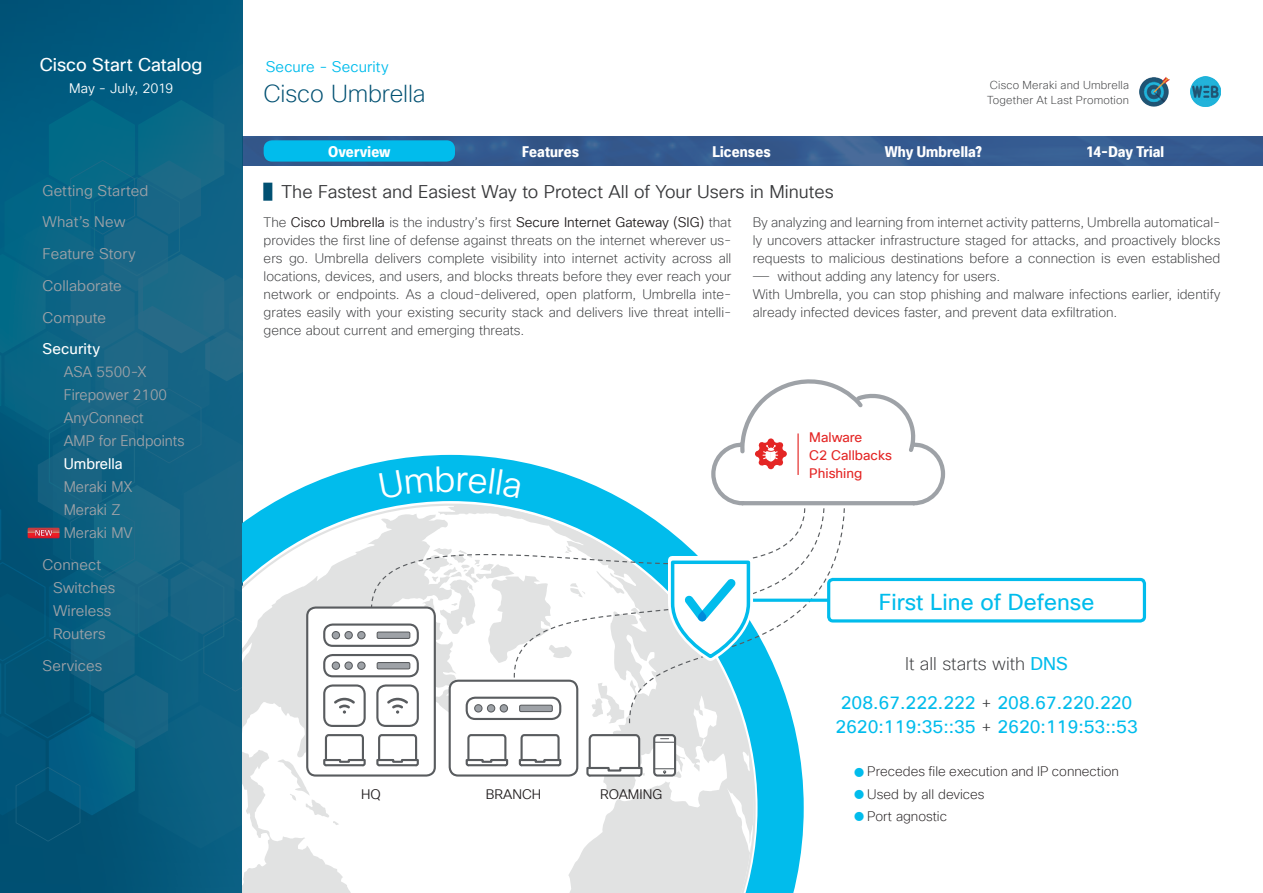
<style>
.page{position:relative;width:1263px;height:893px;background:#fff}
.page>*{position:absolute;margin:0;border:0;box-sizing:border-box;transform-origin:0 0}
.t1{font:200 24px "Cisco Sans TT";letter-spacing:-.005em;color:#015072}
.t2{font:22.5px "Cisco Sans TT";color:#01bcec}
.t3{font:18px/39px "Cisco Sans TT";color:#01bcec;text-align:center}
.t4{font:18px "Cisco Sans TT Light";color:#393a3c}
.t5{font:18px "Cisco Sans TT";letter-spacing:-.005em;color:#fff}
.t6{font:15px/31.7px "Cisco Sans TT Light";color:#9ea2a7}
.t7{font:15px/23px "Cisco Sans TT Light";color:#9ea2a7;scale:.95 1}
.t8{font:700 condensed 15px "Cisco Sans TT";letter-spacing:.01em;color:#fff}
.t9{font:15px "Cisco Sans TT Light";letter-spacing:.005em;color:#01bcec}
.t10{font:15px "Cisco Sans TT";color:#fff}
.t11{font:15px "Cisco Sans TT";color:#fff;scale:.95 1}
.t12{font:200 13.5px/18px "Cisco Sans TT";color:#393a3c;text-align:justify}
.t13{font:200 13.5px/18px "Cisco Sans TT";color:#393a3c;scale:2 1}
.t14{font:13.5px "Cisco Sans TT Light";color:#231f20}
.t15{font:200 13.5px/22.2px "Cisco Sans TT";color:#231f20}
.t16{font:13.5px/18px "Cisco Sans TT";color:#e42625}
.t17{font:13.5px "Cisco Sans TT Light";letter-spacing:.005em;color:#fff}
.t18{font:200 11.25px/15px "Cisco Sans TT";letter-spacing:.015em;color:#393a3c}
.s1{font-family:"Cisco Sans JPN Light";color:#015072}
.s2{font-family:"Cisco Sans TT";font-weight:200;color:#393a3c}
.s3{font-weight:200;color:#393a3c}
.s4{font-family:"Cisco Sans JPN Light";font-weight:400;font-size:10.2px;color:#01bcec}
</style>
<div class="page">
<div style="left:242px;top:136px;width:1021px;height:30px;background:#355b8f"></div>
<div style="left:0;top:0;width:242px;height:893px;background:#00577c"></div>
<svg style="left:0;top:64px;width:242px;height:785px"></svg>
<svg style="left:242px;top:455px;width:562px;height:438px"></svg>
<div style="left:264px;top:140px;width:191px;height:22px;background:#01bcec;border-radius:9px"></div>
<img style="left:1191px;top:77px;width:29px;height:29px">
<img style="left:1140px;top:77px;width:29px;height:29px">
<svg style="left:627px;top:508px;width:218px;height:216px"></svg>
<svg style="left:512px;top:508px;width:313px;height:171px"></svg>
<svg style="left:370px;top:480px;width:436px;height:159px"></svg>
<svg style="left:585px;top:733px;width:59px;height:45px"></svg>
<div style="left:654px;top:735px;width:21px;height:40px;background:#fff;border-radius:3px"></div>
<div style="left:653px;top:734px;width:23px;height:43px;border:2px solid #595c5f;border-radius:3px"></div>
<svg style="left:654px;top:738px;width:21px;height:5px"></svg>
<svg style="left:654px;top:768px;width:21px;height:6px"></svg>
<div style="left:307px;top:608px;width:128px;height:167px;background:#fff;border-radius:9px"></div>
<div style="left:306px;top:606px;width:130px;height:171px;border:2px solid #595c5f;border-radius:9px"></div>
<div style="left:450px;top:681px;width:127px;height:94px;background:#fff;border-radius:9px"></div>
<div style="left:449px;top:680px;width:129px;height:97px;border:2px solid #595c5f;border-radius:9px"></div>
<svg style="left:323px;top:734px;width:43px;height:33px"></svg>
<svg style="left:376px;top:734px;width:43px;height:33px"></svg>
<svg style="left:465px;top:734px;width:44px;height:33px"></svg>
<svg style="left:518px;top:734px;width:44px;height:33px"></svg>
<div style="left:323px;top:684px;width:43px;height:43px;border:2px solid #595c5f;border-radius:9px"></div>
<svg style="left:334px;top:698px;width:21px;height:16px"></svg>
<div style="left:376px;top:684px;width:43px;height:43px;border:2px solid #595c5f;border-radius:9px"></div>
<svg style="left:387px;top:698px;width:21px;height:16px"></svg>
<div style="left:323px;top:654px;width:96px;height:23px;border:2px solid #595c5f;border-radius:9px"></div>
<div style="left:377px;top:662px;width:33px;height:7px;background:#9ea2a7"></div>
<div style="left:377px;top:662px;width:33px;height:7px;border:1px solid #595c5f"></div>
<div style="left:332px;top:662px;width:8px;height:7px;background:#9ea2a7;border-radius:50%"></div>
<div style="left:332px;top:661px;width:8px;height:9px;border:1px solid #595c5f;border-radius:50%"></div>
<div style="left:345px;top:662px;width:7px;height:7px;background:#9ea2a7;border-radius:50%"></div>
<div style="left:344px;top:661px;width:9px;height:9px;border:1px solid #595c5f;border-radius:50%"></div>
<div style="left:358px;top:662px;width:7px;height:7px;background:#9ea2a7;border-radius:50%"></div>
<div style="left:357px;top:661px;width:9px;height:9px;border:1px solid #595c5f;border-radius:50%"></div>
<div style="left:466px;top:697px;width:95px;height:23px;border:2px solid #595c5f;border-radius:9px"></div>
<div style="left:520px;top:705px;width:32px;height:7px;background:#9ea2a7"></div>
<div style="left:519px;top:705px;width:34px;height:7px;border:1px solid #595c5f"></div>
<div style="left:475px;top:705px;width:7px;height:7px;background:#9ea2a7;border-radius:50%"></div>
<div style="left:474px;top:704px;width:8px;height:8px;border:1px solid #595c5f;border-radius:50%"></div>
<div style="left:487px;top:705px;width:8px;height:7px;background:#9ea2a7;border-radius:50%"></div>
<div style="left:487px;top:704px;width:8px;height:8px;border:1px solid #595c5f;border-radius:50%"></div>
<div style="left:500px;top:705px;width:7px;height:7px;background:#9ea2a7;border-radius:50%"></div>
<div style="left:500px;top:704px;width:8px;height:8px;border:1px solid #595c5f;border-radius:50%"></div>
<div style="left:323px;top:623px;width:96px;height:24px;border:2px solid #595c5f;border-radius:9px"></div>
<div style="left:377px;top:632px;width:33px;height:6px;background:#9ea2a7"></div>
<div style="left:377px;top:631px;width:33px;height:8px;border:1px solid #595c5f"></div>
<div style="left:332px;top:631px;width:8px;height:8px;background:#9ea2a7;border-radius:50%"></div>
<div style="left:332px;top:631px;width:8px;height:8px;border:1px solid #595c5f;border-radius:50%"></div>
<div style="left:345px;top:631px;width:7px;height:8px;background:#9ea2a7;border-radius:50%"></div>
<div style="left:344px;top:631px;width:9px;height:8px;border:1px solid #595c5f;border-radius:50%"></div>
<div style="left:358px;top:631px;width:7px;height:8px;background:#9ea2a7;border-radius:50%"></div>
<div style="left:357px;top:631px;width:9px;height:8px;border:1px solid #595c5f;border-radius:50%"></div>
<svg style="left:709px;top:379px;width:237px;height:128px"></svg>
<hr style="left:742px;top:599px;width:90px;height:3px;background:#01bcec">
<div style="left:829px;top:579px;width:315px;height:42px;background:#fff;border-radius:4px"></div>
<div style="left:827px;top:578px;width:319px;height:44px;border:3px solid #01bcec;border-radius:4px"></div>
<svg style="left:664px;top:552px;width:93px;height:113px"></svg>
<div style="left:379px;top:466px;width:142px;height:33px;background:#01bcec"></div>
<h3 class="t5" style="left:40px;top:53px;width:164px">Cisco Start Catalog</h3>
<p class="t17" style="left:69px;top:79px;width:106px">May - July, 2019</p>
<p class="t6" style="left:43px;top:175px;width:107px">Getting Started<br>What’s New<br>Feature Story<br>Collaborate<br>Compute</p>
<p class="t10" style="left:43px;top:339px;width:59px">Security</p>
<p class="t7" style="left:64px;top:361px;width:129px">ASA 5500-X<br>Firepower 2100<br>AnyConnect<br>AMP for Endpoints</p>
<p class="t11" style="left:64px;top:454px;width:64px">Umbrella</p>
<p class="t7" style="left:64px;top:476px;width:74px">Meraki MX<br>Meraki Z<br>Meraki MV</p>
<p class="t6" style="left:53px;top:554px;width:64px;line-height:23px;text-indent:-11px">Connect<br>Switches<br>Wireless<br>Routers</p>
<p class="t6" style="left:43px;top:650px;width:62px">Services</p>
<p class="t9" style="left:266px;top:57px;width:124px">Secure - Security</p>
<h1 class="t1" style="left:264px;top:78px;width:163px">Cisco Umbrella</h1>
<p class="t18" style="left:987px;top:78px;width:143px">Cisco Meraki and Umbrella<br>Together At Last Promotion</p>
<p class="t8" style="left:328px;top:142px;width:64px">Overview</p>
<p class="t8" style="left:522px;top:142px;width:59px">Features</p>
<p class="t8" style="left:712px;top:142px;width:60px">Licenses</p>
<p class="t8" style="left:885px;top:142px;width:99px">Why Umbrella?</p>
<p class="t8" style="left:1085px;top:142px;width:80px">14-Day Trial</p>
<h3 class="t4" style="left:264px;top:180px;width:572px"><span class="s1">▌</span>The Fastest and Easiest Way to Protect All of Your Users in Minutes</h3>
<p class="t14" style="left:264px;top:213px;width:469px"><span class="s2">The</span> Cisco Umbrella <span class="s2">is the industry’s first</span> Secure Internet Gateway (SIG) <span class="s2">that</span></p>
<p class="t12" style="left:264px;top:232px;width:469px">provides the first line of defense against threats on the internet wherever us&shy;ers go. Umbrella delivers complete visibility into internet activity across all locations, devices, and users, and blocks threats before they ever reach your network or endpoints. As a cloud-delivered, open platform, Umbrella inte&shy;grates easily with your existing security stack and delivers live threat intelli&shy;gence about current and emerging threats.</p>
<p class="t12" style="left:753px;top:214px;width:469px">By analyzing and learning from internet activity patterns, Umbrella automatical&shy;ly uncovers attacker infrastructure staged for attacks, and proactively blocks requests to malicious destinations before a connection is even established</p>
<p class="t13" style="left:753px;top:268px;width:235px">— without adding any latency for users.<br>With Umbrella, you can stop phishing and malware infections earlier, identify already infected devices faster, and prevent data exfiltration.</p>
<p class="t16" style="left:809px;top:429px;width:84px">Malware<br>C2 Callbacks<br>Phishing</p>
<p class="t14" style="left:361px;top:785px;width:21px">HQ</p>
<p class="t14" style="left:486px;top:785px;width:57px">BRANCH</p>
<p class="t14" style="left:600px;top:785px;width:63px">ROAMING</p>
<h2 class="t2" style="left:879px;top:587px;width:217px">First Line of Defense</h2>
<h3 class="t3" style="left:841px;top:645px;width:293px"><span class="s3">It all starts with</span> DNS<br>208.67.222.222 <span class="s3">+</span> 208.67.220.220</h3>
<h3 class="t3" style="left:835px;top:708px;width:304px">2620:119:35::35 <span class="s3">+</span> 2620:119:53::53</h3>
<p class="t15" style="left:854px;top:761px;width:266px"><span class="s4">⬤</span> Precedes file execution and IP connection <span class="s4">⬤</span> Used by all devices<br><span class="s4">⬤</span> Port agnostic</p>
</div>
